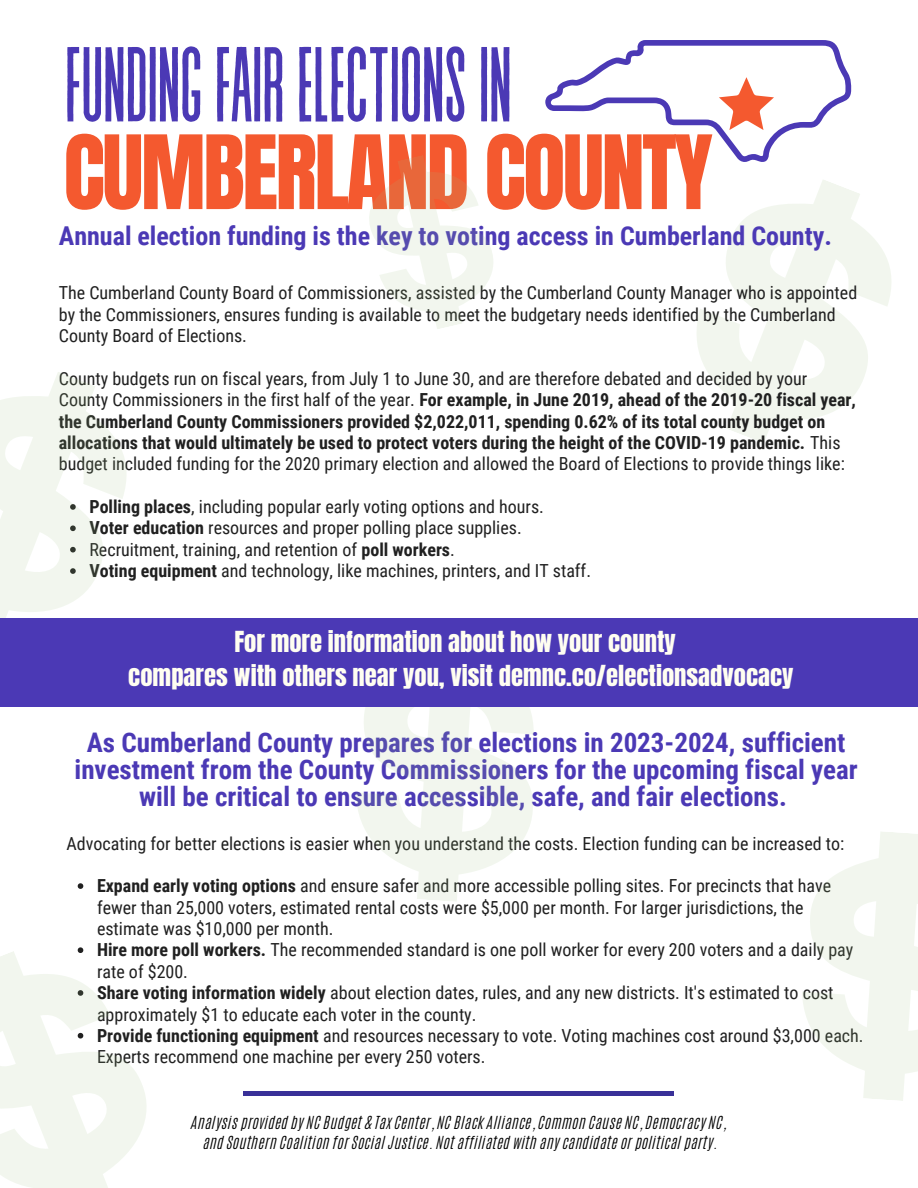
<style>
.page{position:relative;width:918px;height:1188px;background:#fff}
.page>*{position:absolute;margin:0;border:0;box-sizing:border-box;transform-origin:0 0}
.t1{font:106.2px "Revive 80 Tall";letter-spacing:-.03em;color:#4b39b5}
.t2{font:87px "Anton";letter-spacing:-.03em;color:#f4592f}
.t3{font:700 27px/27px "Roboto Condensed";color:#4b39b5;text-align:center}
.t4{font:700 25.95px "Roboto Condensed";color:#4b39b5}
.t5{font:24.6px/33.8px "Anton";color:#fffef1;text-align:center}
.t6{font:18px/21.3px "Roboto Condensed";color:#202020}
.t7{font:15px/20.2px "CA Generated";letter-spacing:.025em;color:#000;text-align:center}
.s1{font-weight:700}
</style>
<div class="page">
<hr style="left:244px;top:1092px;width:430px;height:4px;background:#393098">
<svg style="left:697px;top:180px;width:194px;height:263px;fill:#f2f6ee"></svg>
<svg style="left:78px;top:883px;width:5px;height:6px"></svg>
<svg style="left:369px;top:155px;width:124px;height:174px"></svg>
<svg style="left:0;top:372px;width:126px;height:246px;fill:#f2f6ee"></svg>
<svg style="left:0;top:947px;width:146px;height:241px;fill:#f2f6ee"></svg>
<svg style="left:356px;top:707px;width:178px;height:194px;fill:#f2f6ee"></svg>
<svg style="left:802px;top:832px;width:116px;height:269px"></svg>
<svg style="left:545px;top:40px;width:306px;height:122px"></svg>
<div style="left:0;top:618px;width:918px;height:89px;background:#4b39b5"></div>
<h1 class="t1" style="left:64px;top:30px;width:451px">FUNDINGFAIRELECTIONSIN</h1>
<h2 class="t2" style="left:64px;top:110px;width:651px">CUMBERLAND COUNTY</h2>
<h3 class="t4" style="left:59px;top:221px;width:775px">Annual election funding is the key to voting access in Cumberland County.</h3>
<p class="t6" style="left:59px;top:283px;width:800px">The Cumberland County Board of Commissioners, assisted by the Cumberland County Manager who is appointed by the Commissioners, ensures funding is available to meet the budgetary needs identified by the Cumberland<br>County Board of Elections.</p>
<p class="t6" style="left:59px;top:368px;width:799px">County budgets run on fiscal years, from July 1 to June 30, and are therefore debated and decided by your County Commissioners in the first half of the year. <span class="s1">For example, in June 2019, ahead of the 2019-20 fiscal year, the Cumberland County Commissioners provided $2,022,011, spending 0.62% of its total county budget on allocations that would ultimately be used to protect voters during the height of the COVID-19 pandemic.</span> This budget included funding for the 2020 primary election and allowed the Board of Elections to provide things like:</p>
<p class="t6" style="left:89px;top:496px;width:503px"><span class="s1">Polling places</span>, including popular early voting options and hours.<br><span class="s1">Voter education</span> resources and proper polling place supplies.<br>Recruitment, training, and retention of <span class="s1">poll workers</span>.<br><span class="s1">Voting equipment</span> and technology, like machines, printers, and IT staff.</p>
<h3 class="t5" style="left:128px;top:626px;width:667px">For more information about how your county<br>compares with others near you, visit demnc.co/electionsadvocacy</h3>
<h3 class="t3" style="left:75px;top:729px;width:785px">As Cumberland County prepares for elections in 2023-2024, sufficient investment from the County Commissioners for the upcoming fiscal year will be critical to ensure accessible, safe, and fair elections.</h3>
<p class="t6" style="left:66px;top:833px;width:779px">Advocating for better elections is easier when you understand the costs. Election funding can be increased to:</p>
<p class="t6" style="left:97px;top:875px;width:768px"><span class="s1">Expand early voting options</span> and ensure safer and more accessible polling sites. For precincts that have fewer than 25,000 voters, estimated rental costs were $5,000 per month. For larger jurisdictions, the estimate was $10,000 per month.<br><span class="s1">Hire more poll workers.</span> The recommended standard is one poll worker for every 200 voters and a daily pay rate of $200.<br><span class="s1">Share voting information widely</span> about election dates, rules, and any new districts. It's estimated to cost approximately $1 to educate each voter in the county.<br><span class="s1">Provide functioning equipment</span> and resources necessary to vote. Voting machines cost around $3,000 each.<br>Experts recommend one machine per every 250 voters.</p>
<p class="t7" style="left:192px;top:1113px;width:536px">Analysis provided by NC Budget &amp; Tax Center, NC Black Alliance, Common Cause NC, Democracy NC, and Southern Coalition for Social Justice. Not affiliated with any candidate or political party.</p>
</div>
